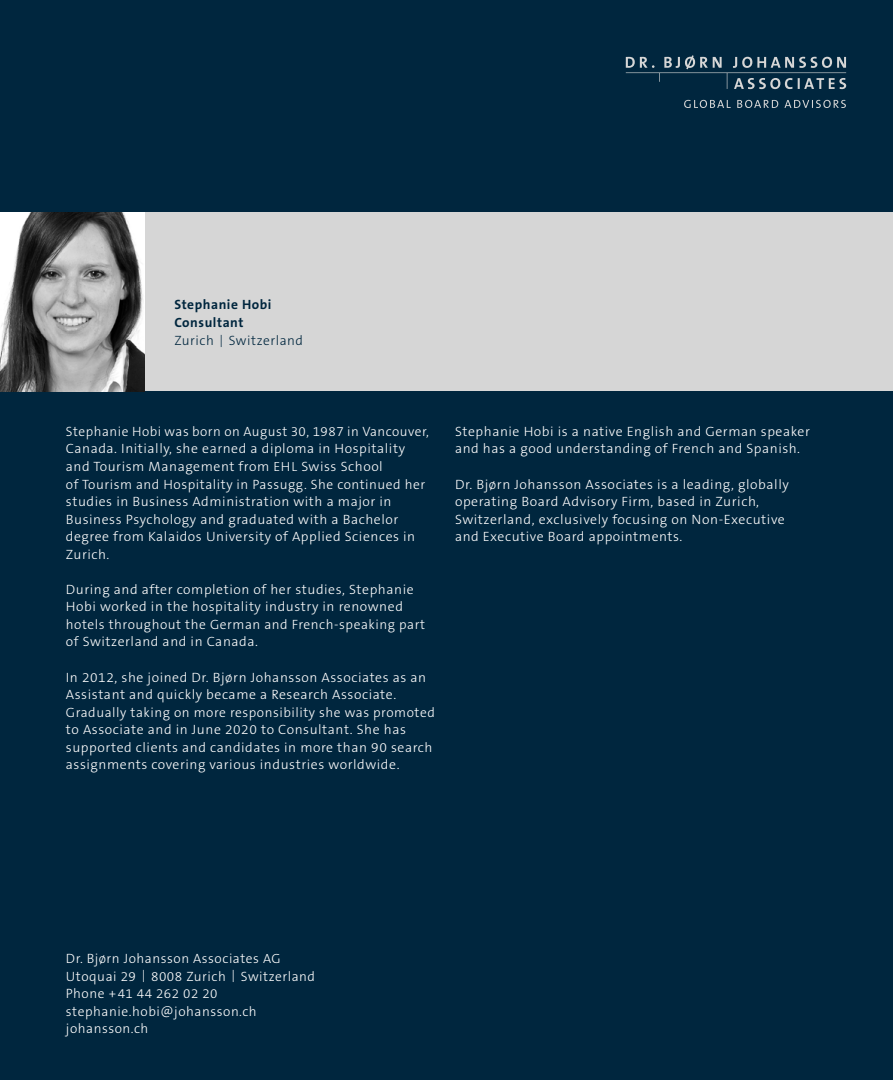
<style>
.page{position:relative;width:893px;height:1080px;background:#00263e}
.page>*{position:absolute;margin:0;border:0;box-sizing:border-box;transform-origin:0 0}
.t1{font:300 13.5px/17.5px "The Sans B W3";letter-spacing:.04em;color:#fff}
.t2{font:700 13.5px/18px "The Sans B W7";letter-spacing:.04em;color:#00263e}
.t3{font:300 13.5px "The Sans B W3";letter-spacing:.04em;color:#00263e}
.t4{font:300 13.35px "The Sans B W3";letter-spacing:.04em;color:#fff}
.s1{font-size:12.15px}
.s2{font-size:13.2px}
.s3{font-size:13.35px}
.s4{font-size:13.5px}
</style>
<div class="page">
<div style="left:0;top:213px;width:893px;height:178px;background:#d6d6d6"></div>
<img style="left:0;top:213px;width:145px;height:178px">
<svg style="left:626px;top:55px;width:220px;height:34px"></svg>
<svg style="left:684px;top:100px;width:162px;height:8px"></svg>
<p class="t2" style="left:174px;top:296px;width:99px">Stephanie Hobi<br>Consultant</p>
<p class="t3" style="left:174px;top:332px;width:130px">Zurich <span class="s1">|</span> Switzerland</p>
<p class="t1" style="left:66px;top:423px;width:365px">Stephanie Hobi was born on August 30, 1987 in Vancouver, Canada. Initially, she earned a diploma in Hospitality and Tourism Management from <span class="s2">EHL</span> Swiss School<br>of Tourism and Hospitality in Passugg. She continued her studies in Business Administration with a major in Business Psychology and graduated with a Bachelor degree from Kalaidos University of Applied Sciences in Zurich.</p>
<p class="t1" style="left:66px;top:581px;width:361px">During and after completion of her studies, Stephanie Hobi worked in the hospitality industry in renowned hotels throughout the German and French-speaking part of Switzerland and in Canada.</p>
<p class="t1" style="left:66px;top:668px;width:371px">In 2012, she joined Dr. Bjørn Johansson Associates as an Assistant and quickly became a Research Associate.<br>Gradually taking on more responsibility she was promoted to Associate and in June 2020 to Consultant. She has supported clients and candidates in more than 90 search assignments covering various industries worldwide.</p>
<p class="t1" style="left:455px;top:423px;width:356px">Stephanie Hobi is a native English and German speaker and has a good understanding of French and Spanish.</p>
<p class="t1" style="left:455px;top:475px;width:335px">Dr. Bjørn Johansson Associates is a leading, globally operating Board Advisory Firm, based in Zurich, Switzerland, exclusively focusing on Non-Executive and Executive Board appointments.</p>
<p class="t1" style="left:66px;top:950px;width:251px">Dr. Bjørn Johansson Associates <span class="s3">AG<br></span>Utoquai 29 <span class="s1">|</span> 8008 Zurich <span class="s1">|</span> Switzerland</p>
<p class="t4" style="left:66px;top:985px;width:153px"><span class="s4">Phone</span> +41 44 262 02 20</p>
<p class="t1" style="left:66px;top:1002px;width:192px">stephanie.hobi@johansson.ch johansson.ch</p>
</div>
